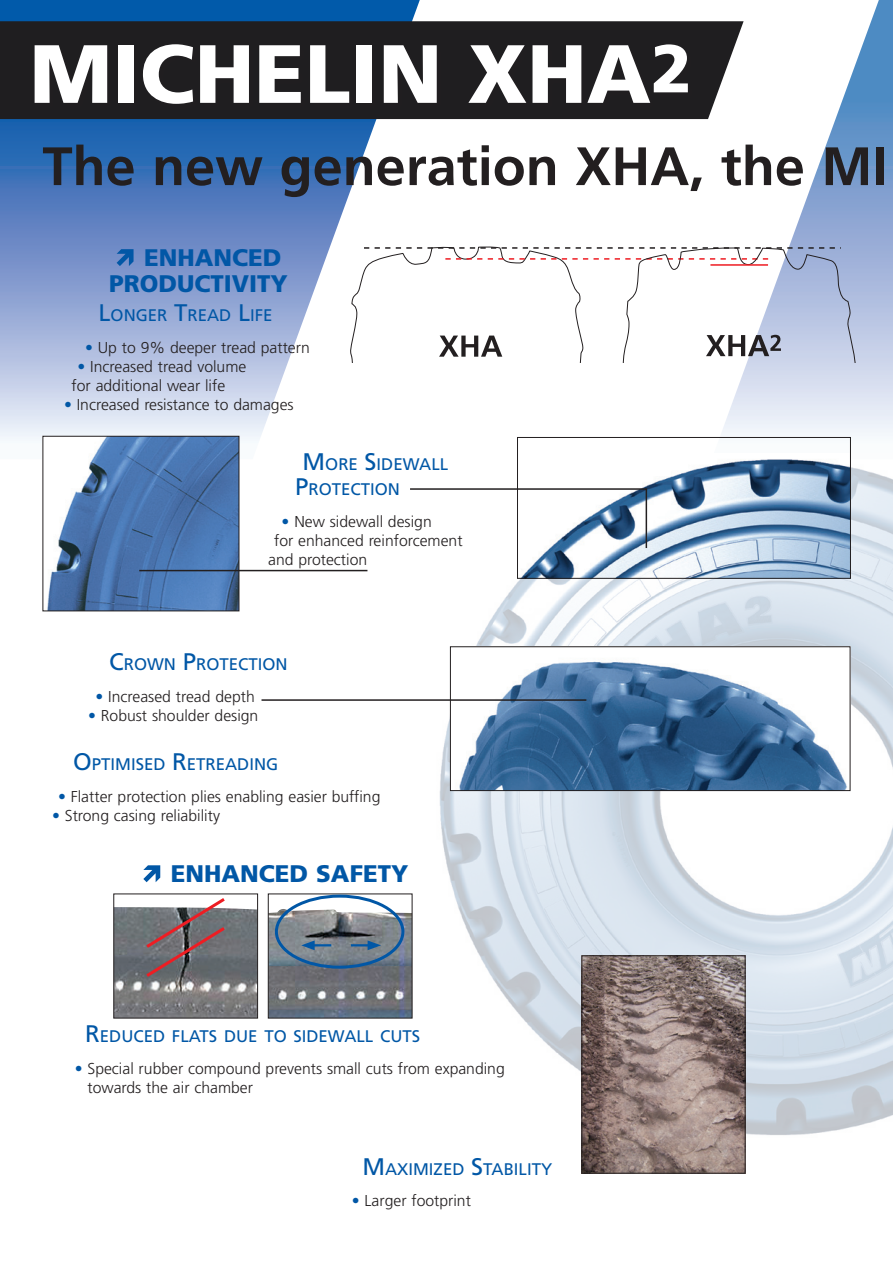
<style>
.page{position:relative;width:893px;height:1263px;background:#fff}
.page>*{position:absolute;margin:0;border:0;box-sizing:border-box;transform-origin:0 0}
.t1{font:900 82.5px "Frutiger";color:#fff}
.t2{font:700 54px "Frutiger";color:#231f20}
.t3{font:900 24px/25.5px "Frutiger";color:#0157a6;text-align:right}
.t4{font:16.8px/25.5px "Frutiger";color:#0157a6}
.t5{font:300 15.75px/19px "Frutiger";color:#231f20}
.s1{font-size:67.5px}
.s2{font-size:24px}
.s3{color:#0157a6}
</style>
<div class="page">
<svg style="left:0;top:0;width:420px;height:459px"></svg>
<svg style="left:720px;top:0;width:173px;height:437px"></svg>
<svg style="left:0;top:21px;width:744px;height:98px;background:#2d2c2e"></svg>
<div style="left:35px;top:44px;width:662px;height:69px;background:#231f20"></div>
<img style="left:439px;top:467px;width:454px;height:670px">
<img style="left:519px;top:459px;width:330px;height:118px">
<div style="left:517px;top:437px;width:334px;height:142px;border:1px solid #231f20"></div>
<svg style="left:117px;top:249px;width:17px;height:17px"></svg>
<svg style="left:347px;top:246px;width:517px;height:116px"></svg>
<svg style="left:143px;top:865px;width:17px;height:17px"></svg>
<img style="left:45px;top:438px;width:192px;height:171px">
<div style="left:43px;top:436px;width:196px;height:175px;border:1px solid #231f20"></div>
<svg style="left:410px;top:487px;width:238px;height:62px"></svg>
<hr style="left:139px;top:570px;width:228px;height:1px;background:#231f20">
<img style="left:452px;top:648px;width:396px;height:141px">
<div style="left:450px;top:646px;width:400px;height:145px;border:1px solid #231f20"></div>
<hr style="left:261px;top:699px;width:325px;height:2px;background:#231f20">
<img style="left:583px;top:957px;width:160px;height:214px">
<div style="left:581px;top:955px;width:164px;height:218px;border:1px solid #231f20"></div>
<img style="left:115px;top:907px;width:141px;height:109px">
<div style="left:113px;top:893px;width:145px;height:125px;border:1px solid #231f20"></div>
<svg style="left:143px;top:898px;width:85px;height:82px;background:#83767a"></svg>
<img style="left:270px;top:909px;width:140px;height:107px">
<div style="left:268px;top:893px;width:144px;height:125px;border:1px solid #231f20"></div>
<div style="left:275px;top:895px;width:129px;height:74px;border:3px solid #0157a6;border-radius:50%"></div>
<hr style="left:310px;top:944px;width:21px;height:2px;background:#0157a6">
<svg style="left:301px;top:940px;width:14px;height:10px"></svg>
<hr style="left:351px;top:944px;width:21px;height:2px;background:#0157a6">
<svg style="left:368px;top:940px;width:13px;height:10px"></svg>
<h1 class="t1" style="left:30px;top:24px;width:664px">MICHELIN XHA<span class="s1">2</span></h1>
<h2 class="t2" style="left:43px;top:135px;width:846px">The new generation XHA, the MI</h2>
<h3 class="t3" style="left:144px;top:245px;width:33px">ENHANCE</h3>
<h3 class="t3" style="left:109px;top:245px;width:180px">D<br>PRODUCTIVITY</h3>
<p class="t4" style="left:99px;top:303px;width:175px"><span class="s2">L</span>ONGER <span class="s2">T</span>READ <span class="s2">L</span>IFE</p>
<p class="t5" style="left:85px;top:338px;width:226px"><span class="s3">•</span> Up to 9% deeper tread pattern</p>
<p class="t5" style="left:72px;top:357px;width:176px;text-indent:6px"><span class="s3">•</span> Increased tread volume for additional wear life</p>
<p class="t5" style="left:64px;top:395px;width:231px"><span class="s3">•</span> Increased resistance to damages</p>
<p class="t4" style="left:295px;top:451px;width:145px;text-indent:8px"><span class="s2">M</span> ORE <span class="s2">S</span>IDEWALL<br><span class="s2">P</span>ROTECTION</p>
<p class="t5" style="left:282px;top:512px;width:152px"><span class="s3">•</span> New sidewall design</p>
<p class="t5" style="left:274px;top:531px;width:190px">for enhanced reinforcement</p>
<p class="t5" style="left:268px;top:550px;width:101px">and protection</p>
<p class="t4" style="left:109px;top:652px;width:180px"><span class="s2">C</span>ROWN <span class="s2">P</span>ROTECTION</p>
<p class="t5" style="left:96px;top:687px;width:161px"><span class="s3">•</span> Increased tread depth</p>
<p class="t5" style="left:88px;top:706px;width:172px"><span class="s3">•</span> Robust shoulder design</p>
<p class="t4" style="left:73px;top:751px;width:207px"><span class="s2">O</span>PTIMISED <span class="s2">R</span>ETREADING</p>
<p class="t5" style="left:58px;top:787px;width:324px"><span class="s3">•</span> Flatter protection plies enabling easier buffing</p>
<p class="t5" style="left:52px;top:806px;width:169px"><span class="s3">•</span> Strong casing reliability</p>
<h3 class="t3" style="left:171px;top:861px;width:33px">ENHANCE</h3>
<h3 class="t3" style="left:290px;top:861px;width:120px">D SAFETY</h3>
<p class="t4" style="left:85px;top:1023px;width:336px"><span class="s2">R</span>EDUCED FLATS DUE TO SIDEWALL CUTS</p>
<p class="t5" style="left:87px;top:1059px;width:419px;text-indent:-13px"><span class="s3">•</span> Special rubber compound prevents small cuts from expanding towards the air chamber</p>
<p class="t4" style="left:362px;top:1156px;width:191px"><span class="s2">M</span>AXIMIZED <span class="s2">S</span>TABILITY</p>
<p class="t5" style="left:352px;top:1191px;width:121px"><span class="s3">•</span> Larger footprint</p>
</div>
